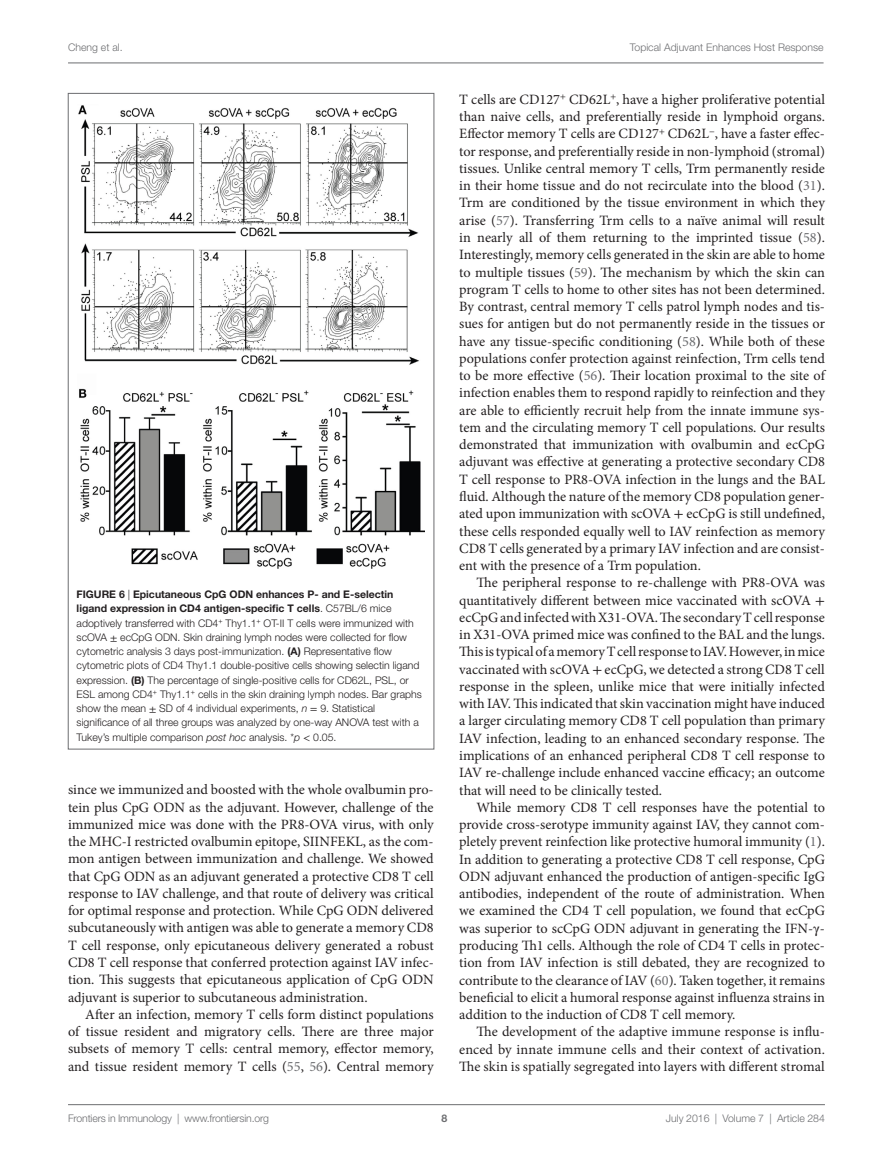
<style>
.page{position:relative;width:893px;height:1170px;background:#fff}
.page>*{position:absolute;margin:0;border:0;box-sizing:border-box;transform-origin:0 0}
.t1{font:14.25px/17.2px "Minion Pro";color:#231f20;text-align:justify}
.t2{font:300 10.5px/14.2px "Helvetica Neue LT Std";color:#231f20}
.t3{font:300 10.5px "Helvetica Neue LT Std";color:#6c6d70}
.t4{font:700 10.5px "Helvetica Neue LT Std";color:#6c6d70}
.s1{font-weight:700}
.s2{font-family:"STIX General";font-weight:400}
.s3{font-style:italic}
.s4{color:#6c6d70}
.s5{font-family:"STIX General"}
</style>
<div class="page">
<img style="left:78px;top:105px;width:346px;height:463px">
<hr style="left:68px;top:63px;width:756px;height:1px;background:#6c6d70">
<hr style="left:68px;top:1104px;width:757px;height:1px;background:#6c6d70">
<p class="t3" style="left:68px;top:41px;width:56px">Cheng et al.</p>
<p class="t3" style="left:630px;top:41px;width:195px">Topical Adjuvant Enhances Host Response</p>
<p class="t2" style="left:77px;top:587px;width:347px"><span class="s1">FIG URE 6</span> | <span class="s1">Epicutaneous CpG ODN enhances P- and E-selectin ligand expression in CD4 antigen-specific T cells</span>. C57BL/6 mice adoptively transferred with CD4<sup>+</sup> Thy1.1<sup>+</sup> OT-II T cells were immunized with scOVA <span class="s2">±</span> ecCpG ODN. Skin draining lymph nodes were collected for flow cytometric analysis 3 days post-immunization. <span class="s1">(A)</span> Representative flow cytometric plots of CD4 Thy1.1 double-positive cells showing selectin ligand expression. <span class="s1">(B)</span> The percentage of single-positive cells for CD62L, PSL, or ESL among CD4<sup>+</sup> Thy1.1<sup>+</sup> cells in the skin draining lymph nodes. Bar graphs show the mean <span class="s2">±</span> SD of 4 individual experiments, <span class="s3">n</span> <span class="s2">=</span> 9. Statistical significance of all three groups was analyzed by one-way ANOVA test with a Tukey’s multiple comparison <span class="s3">post hoc</span> analysis. *<span class="s3">p</span> <span class="s2">&lt;</span> 0.05.</p>
<p class="t1" style="left:68px;top:781px;width:367px">since we immunized and boosted with the whole ovalbumin pro&shy;tein plus CpG ODN as the adjuvant. However, challenge of the immunized mice was done with the PR8-OVA virus, with only the MHC-I restricted ovalbumin epitope, SIINFEKL, as the com&shy;mon antigen between immunization and challenge. We showed that CpG ODN as an adjuvant generated a protective CD8 T cell response to IAV challenge, and that route of delivery was critical for optimal response and protection. While CpG ODN delivered subcutaneously with antigen was able to generate a memory CD8<br>T cell response, only epicutaneous delivery generated a robust CD8 T cell response that conferred protection against IAV infec&shy;tion. This suggests that epicutaneous application of CpG ODN adjuvant is superior to subcutaneous administration.</p>
<p class="t1" style="left:68px;top:1005px;width:367px;text-indent:17px">After an infection, memory T cells form distinct populations of tissue resident and migratory cells. There are three major subsets of memory T cells: central memory, effector memory, and tissue resident memory T cells (<span class="s4">55</span>, <span class="s4">56</span>). Central memory</p>
<p class="t1" style="left:459px;top:91px;width:367px">T cells are CD127<sup>+</sup> CD62L<sup>+</sup>, have a higher proliferative potential than naive cells, and preferentially reside in lymphoid organs.<br>Effector memory T cells are CD127<sup>+</sup> CD62L<sup>−</sup>, have a faster effec&shy;tor response, and preferentially reside in non-lymphoid (stromal) tissues. Unlike central memory T cells, Trm permanently reside in their home tissue and do not recirculate into the blood (<span class="s4">31</span>).<br>Trm are conditioned by the tissue environment in which they arise (<span class="s4">57</span>). Transferring Trm cells to a naïve animal will result in nearly all of them returning to the imprinted tissue (<span class="s4">58</span>).<br>Interestingly, memory cells generated in the skin are able to home to multiple tissues (<span class="s4">59</span>). The mechanism by which the skin can program T cells to home to other sites has not been determined.<br>By contrast, central memory T cells patrol lymph nodes and tis&shy;sues for antigen but do not permanently reside in the tissues or have any tissue-specific conditioning (<span class="s4">58</span>). While both of these populations confer protection against reinfection, Trm cells tend to be more effective (<span class="s4">56</span>). Their location proximal to the site of infection enables them to respond rapidly to reinfection and they are able to efficiently recruit help from the innate immune sys&shy;tem and the circulating memory T cell populations. Our results demonstrated that immunization with ovalbumin and ecCpG adjuvant was effective at generating a protective secondary CD8<br>T cell response to PR8-OVA infection in the lungs and the BAL fluid. Although the nature of the memory CD8 population gener&shy;ated upon immunization with scOVA <span class="s5">+</span> ecCpG is still undefined, these cells responded equally well to IAV reinfection as memory CD8 T cells generated by a primary IAV infection and are consist&shy;ent with the presence of a Trm population.</p>
<p class="t1" style="left:459px;top:574px;width:367px;text-indent:17px">The peripheral response to re-challenge with PR8-OVA was quantitatively different between mice vaccinated with scOVA <span class="s5">+ </span>ecCpG and infected with X31-OVA. The secondary T cell response in X31-OVA primed mice was confined to the BAL and the lungs.<br>This is typical of a memory T cell response to IAV. However, in mice vaccinated with scOVA <span class="s5">+</span> ecCpG, we detected a strong CD8 T cell response in the spleen, unlike mice that were initially infected with IAV. This indicated that skin vaccination might have induced a larger circulating memory CD8 T cell population than primary IAV infection, leading to an enhanced secondary response. The implications of an enhanced peripheral CD8 T cell response to IAV re-challenge include enhanced vaccine efficacy; an outcome that will need to be clinically tested.</p>
<p class="t1" style="left:459px;top:798px;width:367px;text-indent:17px">While memory CD8 T cell responses have the potential to provide cross-serotype immunity against IAV, they cannot com&shy;pletely prevent reinfection like protective humoral immunity (<span class="s4">1</span>).<br>In addition to generating a protective CD8 T cell response, CpG ODN adjuvant enhanced the production of antigen-specific IgG antibodies, independent of the route of administration. When we examined the CD4 T cell population, we found that ecCpG was superior to scCpG ODN adjuvant in generating the IFN-<span class="s5">γ&shy;</span>producing Th1 cells. Although the role of CD4 T cells in protec&shy;tion from IAV infection is still debated, they are recognized to contribute to the clearance of IAV (<span class="s4">60</span>). Taken together, it remains beneficial to elicit a humoral response against influenza strains in addition to the induction of CD8 T cell memory.</p>
<p class="t1" style="left:459px;top:1023px;width:367px;text-indent:17px">The development of the adaptive immune response is influ&shy;enced by innate immune cells and their context of activation.<br>The skin is spatially segregated into layers with different stromal</p>
<p class="t3" style="left:68px;top:1111px;width:203px">Frontiers in Immunology | www.frontiersin.org</p>
<p class="t3" style="left:666px;top:1111px;width:161px">July 2016 | Volume 7 | Article 284</p>
<p class="t4" style="left:441px;top:1111px;width:7px">8</p>
</div>
